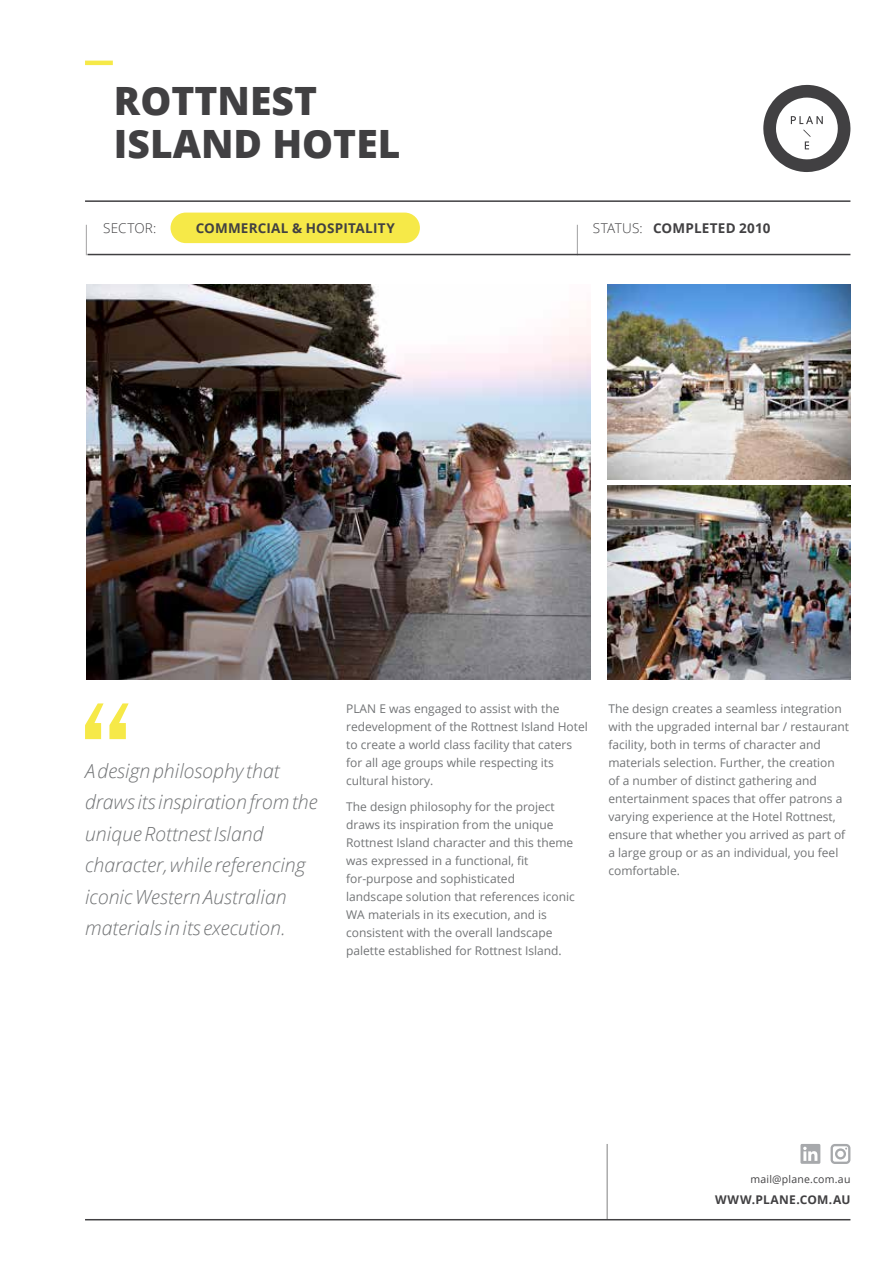
<style>
.page{position:relative;width:893px;height:1263px;background:#fff}
.page>*{position:absolute;margin:0;border:0;box-sizing:border-box;transform-origin:0 0}
.t1{font:800 39px/43.5px "Open Sans";color:#414042}
.t2{font:italic 300 19.5px/31.5px "Open Sans";color:#727476}
.t3{font:700 13.5px "Open Sans";letter-spacing:.015em;color:#414042}
.t4{font:300 13.5px "Open Sans";letter-spacing:.005em;color:#414042}
.t5{font:12px/18px "Open Sans";color:#727476}
.t6{font:700 12px "Open Sans";letter-spacing:.02em;color:#414042}
.t7{font:10.5px "Open Sans";letter-spacing:.02em;color:#414042}
.s1{font-weight:300}
</style>
<div class="page">
<hr style="left:85px;top:1219px;width:765px;height:1px;background:#414042">
<svg style="left:800px;top:1144px;width:20px;height:20px"></svg>
<svg style="left:831px;top:1144px;width:19px;height:20px"></svg>
<hr style="left:607px;top:1144px;width:1px;height:75px;background:#000">
<hr style="left:86px;top:225px;width:1px;height:30px;background:#414042">
<hr style="left:577px;top:225px;width:1px;height:30px;background:#414042">
<img style="left:86px;top:285px;width:505px;height:395px">
<hr style="left:85px;top:61px;width:28px;height:4px;background:#f6e948">
<hr style="left:85px;top:200px;width:765px;height:2px;background:#414042">
<hr style="left:87px;top:254px;width:763px;height:1px;background:#414042">
<img style="left:607px;top:285px;width:243px;height:194px">
<img style="left:607px;top:485px;width:243px;height:195px">
<svg style="left:85px;top:703px;width:44px;height:36px"></svg>
<svg style="left:763px;top:85px;width:87px;height:87px"></svg>
<div style="left:171px;top:213px;width:249px;height:30px;background:#f6e948;border-radius:15px"></div>
<h1 class="t1" style="left:114px;top:77px;width:288px">ROTTNEST<br>ISLAND HOTEL</h1>
<p class="t4" style="left:103px;top:219px;width:55px">SECTOR:</p>
<p class="t3" style="left:196px;top:219px;width:201px">COMMERCIAL &amp; HOSPITALITY</p>
<p class="t3" style="left:593px;top:219px;width:179px"><span class="s1">STATUS:</span> COMPLETED 2010</p>
<h2 class="t2" style="left:85px;top:754px;width:234px">A design philosophy that draws its inspiration from the unique Rottnest Island character, while referencing iconic Western Australian materials in its execution.</h2>
<p class="t5" style="left:346px;top:699px;width:243px">PLAN E was engaged to assist with the redevelopment of the Rottnest Island Hotel to create a world class facility that caters for all age groups while respecting its cultural history.</p>
<p class="t5" style="left:346px;top:797px;width:230px">The design philosophy for the project draws its inspiration from the unique Rottnest Island character and this theme was expressed in a functional, fit for-purpose and sophisticated<br>landscape solution that references iconic WA materials in its execution, and is consistent with the overall landscape palette established for Rottnest Island.</p>
<p class="t5" style="left:608px;top:699px;width:242px">The design creates a seamless integration with the upgraded internal bar / restaurant facility, both in terms of character and materials selection. Further, the creation of a number of distinct gathering and entertainment spaces that offer patrons a varying experience at the Hotel Rottnest, ensure that whether you arrived as part of a large group or as an individual, you feel comfortable.</p>
<p class="t7" style="left:750px;top:1172px;width:101px">mail@plane.com.au</p>
<p class="t6" style="left:715px;top:1191px;width:137px">WWW.PLANE.COM.AU</p>
</div>
